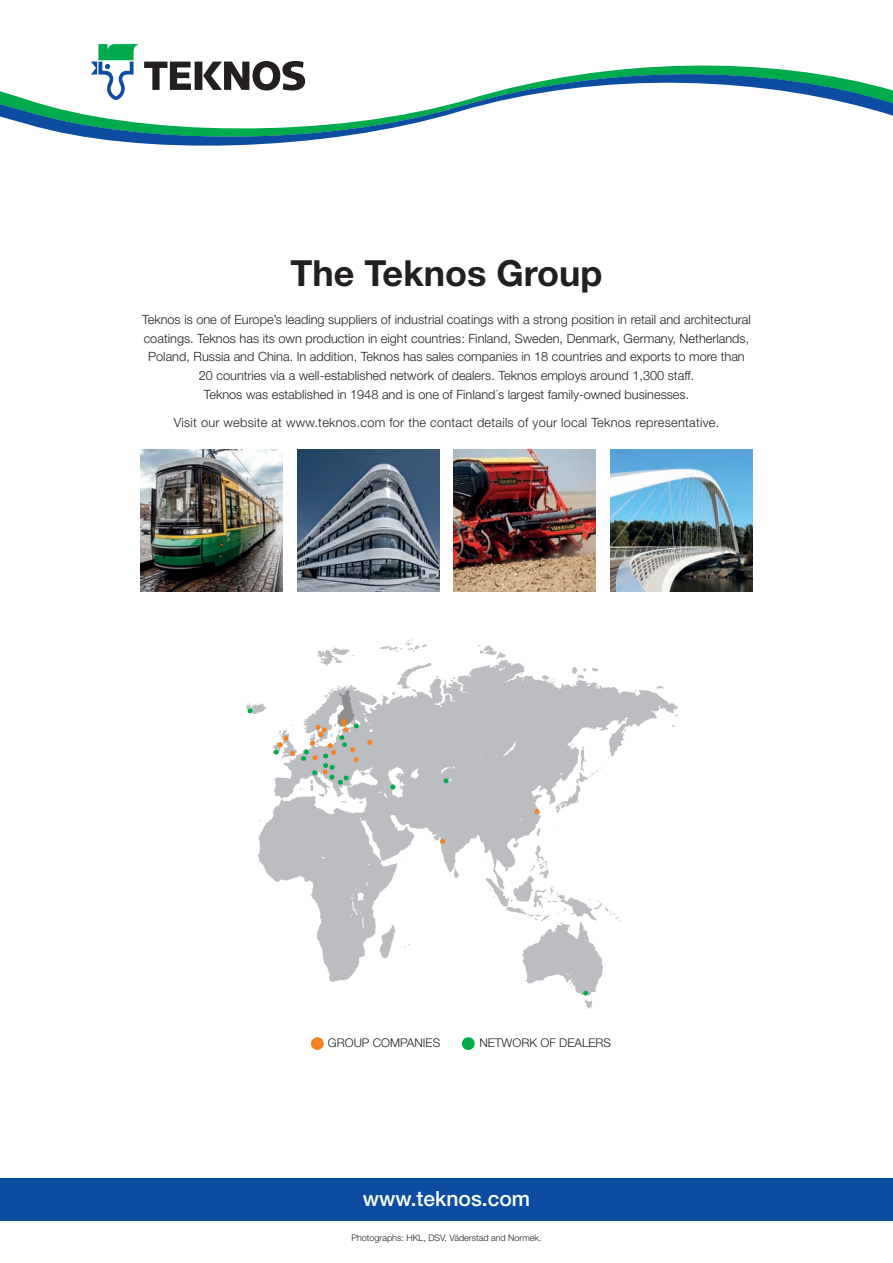
<style>
.page{position:relative;width:893px;height:1263px;background:#fff}
.page>*{position:absolute;margin:0;border:0;box-sizing:border-box;transform-origin:0 0}
.t1{font:700 36px "Helvetica Neue LT Std";color:#231f20}
.t2{font:500 21px "Helvetica Neue LT Std";color:#fff}
.t3{font:300 12.75px/18.8px "Helvetica Neue LT Std";color:#231f20;text-align:center}
.t4{font:300 12.75px "Helvetica Neue LT Std";letter-spacing:.02em;color:#231f20}
.t5{font:300 12px "Helvetica Neue LT Std";color:#231f20}
.t6{font:300 9px "Helvetica Neue LT Std";color:#231f20}
</style>
<div class="page">
<img style="left:297px;top:449px;width:142px;height:142px">
<img style="left:610px;top:449px;width:142px;height:143px">
<img style="left:454px;top:449px;width:142px;height:143px">
<img style="left:141px;top:449px;width:142px;height:143px">
<div style="left:311px;top:1037px;width:13px;height:13px;background:#f58220;border-radius:50%"></div>
<div style="left:462px;top:1037px;width:13px;height:13px;background:#00ab4d;border-radius:50%"></div>
<svg style="left:246px;top:638px;width:432px;height:371px"></svg>
<svg style="left:534px;top:809px;width:5px;height:5px"></svg>
<svg style="left:390px;top:784px;width:5px;height:5px"></svg>
<svg style="left:443px;top:778px;width:5px;height:5px"></svg>
<svg style="left:247px;top:708px;width:6px;height:5px"></svg>
<svg style="left:273px;top:736px;width:22px;height:20px"></svg>
<svg style="left:301px;top:690px;width:58px;height:95px"></svg>
<svg style="left:367px;top:740px;width:6px;height:5px"></svg>
<svg style="left:583px;top:991px;width:5px;height:4px"></svg>
<svg style="left:440px;top:839px;width:5px;height:5px"></svg>
<div style="left:0;top:1178px;width:893px;height:42px;background:#0d4da1"></div>
<svg style="left:98px;top:44px;width:41px;height:10px"></svg>
<svg style="left:91px;top:54px;width:213px;height:9px"></svg>
<svg style="left:0;top:63px;width:893px;height:83px"></svg>
<h1 class="t1" style="left:290px;top:251px;width:314px">The Teknos Group</h1>
<p class="t3" style="left:142px;top:310px;width:610px">Teknos is one of Europe’s leading suppliers of industrial coatings with a strong position in retail and architectural coatings. Teknos has its own production in eight countries: Finland, Sweden, Denmark, Germany, Netherlands, Poland, Russia and China. In addition, Teknos has sales companies in 18 countries and exports to more than 20 countries via a well-established network of dealers. Teknos employs around 1,300 staff.<br>Teknos was established in 1948 and is one of Finland´s largest family-owned businesses.</p>
<p class="t4" style="left:174px;top:415px;width:547px">Visit our website at www.teknos.com for the contact details of your local Teknos representative.</p>
<p class="t5" style="left:328px;top:1036px;width:54px">Group companies</p>
<p class="t5" style="left:479px;top:1036px;width:18px">Network</p>
<p class="t5" style="left:540px;top:1036px;width:27px">of dealers</p>
<h2 class="t2" style="left:363px;top:1186px;width:169px">www.teknos.com</h2>
<p class="t6" style="left:351px;top:1232px;width:192px">Photographs: HKL, DSV, Väderstad and Normek.</p>
</div>
